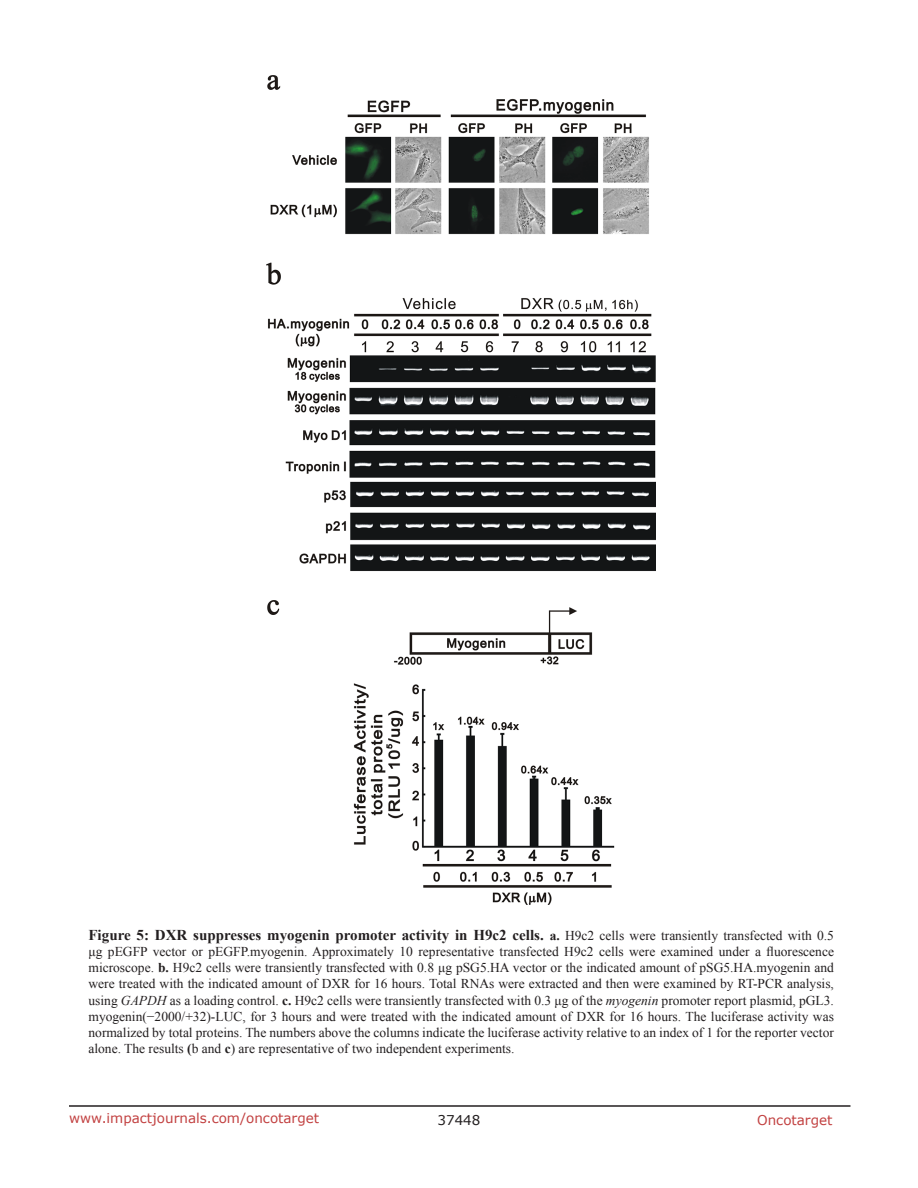
<style>
.page{position:relative;width:918px;height:1188px;background:#fff}
.page>*{position:absolute;margin:0;border:0;box-sizing:border-box;transform-origin:0 0}
.FigureText{font:700 15px "Times New Roman";color:#231f20}
.FigureText-2{font:13.5px/16.2px "Times New Roman";color:#231f20;text-align:justify}
.t1{font:13.5px "Verdana";color:#c24141}
.t2{font:13.5px "Verdana";color:#231f20}
.s1{font-size:13.5px}
.s2{font-weight:400;font-size:13.5px}
.s3{font-weight:700}
.s4{font-style:italic}
</style>
<div class="page">
<hr style="left:69px;top:1105px;width:781px;height:2px;background:#231f20">
<img style="left:267px;top:76px;width:389px;height:828px">
<p class="FigureText" style="left:88px;top:924px;width:747px">Figure 5: DXR suppresses myogenin promoter activity in H9c2 cells. <span class="s1">a.</span> <span class="s2">H9c2 cells were transiently transfected with 0.5</span></p>
<p class="FigureText-2" style="left:88px;top:943px;width:747px">μg pEGFP vector or pEGFP.myogenin. Approximately 10 representative transfected H9c2 cells were examined under a fluorescence microscope. <span class="s3">b.</span> H9c2 cells were transiently transfected with 0.8 μg pSG5.HA vector or the indicated amount of pSG5.HA.myogenin and were treated with the indicated amount of DXR for 16 hours. Total RNAs were extracted and then were examined by RT-PCR analysis, using <span class="s4">GAPDH</span> as a loading control. <span class="s3">c.</span> H9c2 cells were transiently transfected with 0.3 μg of the <span class="s4">myogenin</span> promoter report plasmid, pGL3. myogenin(−2000/+32)-LUC, for 3 hours and were treated with the indicated amount of DXR for 16 hours. The luciferase activity was normalized by total proteins. The numbers above the columns indicate the luciferase activity relative to an index of 1 for the reporter vector alone. The results <span class="s3">(</span>b and <span class="s3">c</span>) are representative of two independent experiments.</p>
<p class="t1" style="left:69px;top:1109px;width:252px">www.impactjournals.com/oncotarget</p>
<p class="t2" style="left:438px;top:1111px;width:44px">37448</p>
<p class="t1" style="left:757px;top:1111px;width:77px">Oncotarget</p>
</div>
